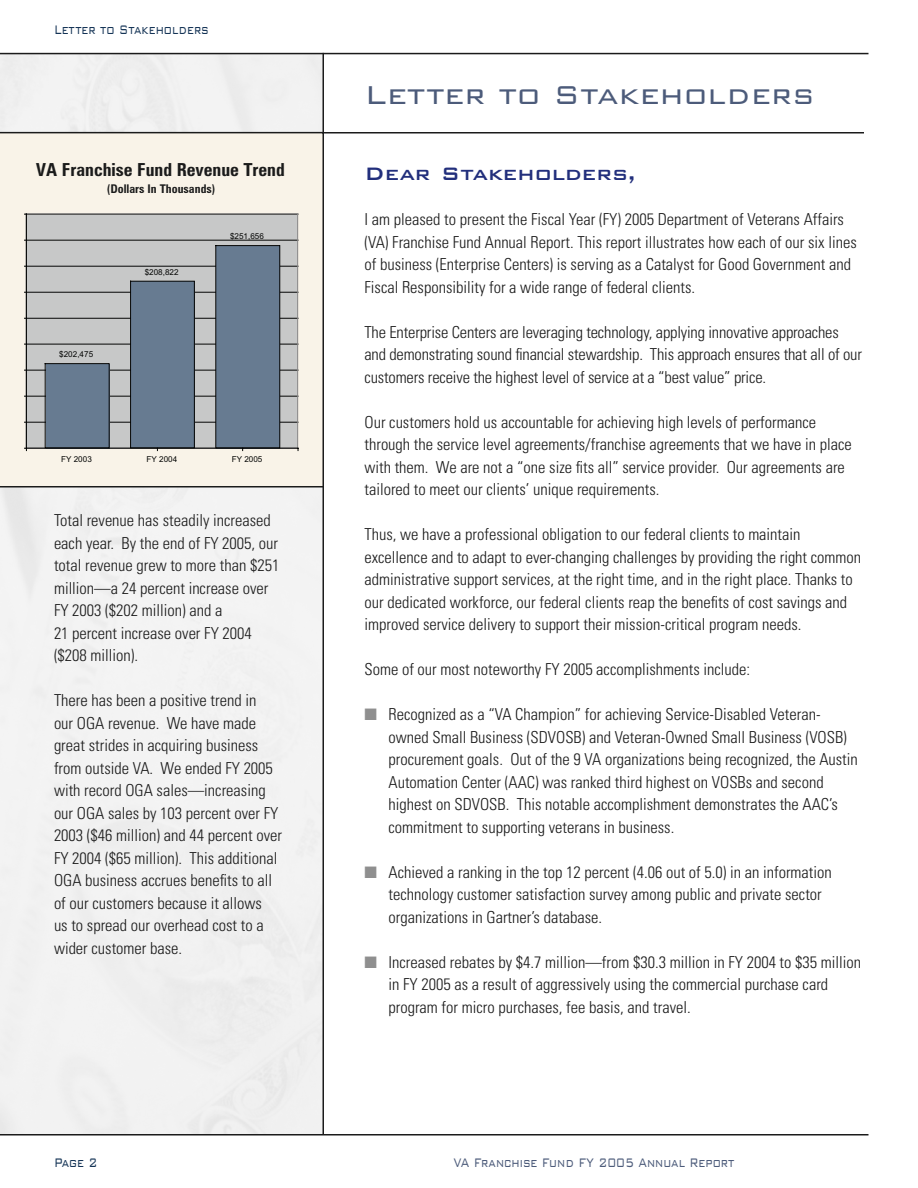
<style>
.page{position:relative;width:918px;height:1188px;background:#fff}
.page>*{position:absolute;margin:0;border:0;box-sizing:border-box;transform-origin:0 0}
.t1{font:300 34.5px "Bank Gothic BT";color:#4c5b7a}
.t2{font:500 24px "Bank Gothic BT";color:#222f7c}
.t3{font:18px "Zurich Bold Condensed BT";color:#1b1b1b}
.t4{font:300 condensed 16.5px/22.5px "Univers";color:#1b1b1b}
.t5{font:300 16.5px "Bank Gothic BT";color:#4c5b7a;scale:.72 1}
.t6{font:300 16.5px "Bank Gothic BT";color:#153456;scale:.72 1}
.t7{font:12px "Zurich Bold Condensed BT";color:#1b1b1b}
.t8{font:8.1px "Arial";color:#040504}
.s1{color:#8f8f8f}
</style>
<div class="page">
<hr style="left:0;top:53px;width:868px;height:1px;background:#1b1b1b">
<hr style="left:0;top:1134px;width:868px;height:2px;background:#1b1b1b">
<hr style="left:322px;top:53px;width:2px;height:1081px;background:#1b1b1b">
<hr style="left:322px;top:132px;width:542px;height:2px;background:#1b1b1b">
<div style="left:0;top:132px;width:323px;height:356px;background:#f9f3e8"></div>
<div style="left:26px;top:214px;width:272px;height:234px;background:#c7c8c8"></div>
<hr style="left:26px;top:422px;width:272px;height:1px;background:#040504">
<hr style="left:26px;top:396px;width:272px;height:1px;background:#040504">
<hr style="left:26px;top:370px;width:272px;height:1px;background:#040504">
<hr style="left:26px;top:344px;width:272px;height:1px;background:#040504">
<hr style="left:26px;top:318px;width:272px;height:1px;background:#040504">
<hr style="left:26px;top:292px;width:272px;height:1px;background:#040504">
<hr style="left:26px;top:266px;width:272px;height:1px;background:#040504">
<hr style="left:26px;top:240px;width:272px;height:1px;background:#040504">
<div style="left:26px;top:213px;width:272px;height:235px;border:1px solid #888787"></div>
<div style="left:46px;top:364px;width:64px;height:84px;background:#677b91"></div>
<div style="left:45px;top:363px;width:65px;height:85px;border:1px solid #040504"></div>
<div style="left:131px;top:282px;width:64px;height:166px;background:#677b91"></div>
<div style="left:130px;top:281px;width:65px;height:167px;border:1px solid #040504"></div>
<div style="left:216px;top:246px;width:64px;height:202px;background:#677b91"></div>
<div style="left:215px;top:245px;width:65px;height:203px;border:1px solid #040504"></div>
<hr style="left:26px;top:214px;width:1px;height:234px;background:#040504">
<hr style="left:26px;top:448px;width:272px;height:1px;background:#040504">
<p class="t6" style="left:54px;top:21px;width:217px">Letter to Stakeholders</p>
<p class="t3" style="left:36px;top:159px;width:250px">VA Franchise Fund Revenue Trend</p>
<p class="t7" style="left:107px;top:181px;width:110px">(Dollars In Thousands)</p>
<p class="t8" style="left:59px;top:350px;width:35px">$202,475</p>
<p class="t8" style="left:145px;top:268px;width:35px">$208,822</p>
<p class="t8" style="left:230px;top:232px;width:35px">$251,656</p>
<p class="t8" style="left:61px;top:455px;width:32px">FY 2003</p>
<p class="t8" style="left:147px;top:455px;width:32px">FY 2004</p>
<p class="t8" style="left:232px;top:455px;width:32px">FY 2005</p>
<p class="t4" style="left:54px;top:509px;width:227px">Total revenue has steadily increased each year. By the end of FY 2005, our total revenue grew to more than $251 million—a 24 percent increase over<br>FY 2003 ($202 million) and a<br>21 percent increase over FY 2004 ($208 million).</p>
<p class="t4" style="left:54px;top:689px;width:230px">There has been a positive trend in<br>our OGA revenue. We have made great strides in acquiring business from outside VA. We ended FY 2005 with record OGA sales—increasing our OGA sales by 103 percent over FY 2003 ($46 million) and 44 percent over FY 2004 ($65 million). This additional OGA business accrues benefits to all of our customers because it allows<br>us to spread our overhead cost to a wider customer base.</p>
<p class="t6" style="left:54px;top:1153px;width:43px">Page</p>
<h1 class="t1" style="left:364px;top:77px;width:451px">Letter to Stakeholders</h1>
<h2 class="t2" style="left:364px;top:161px;width:273px">Dear Stakeholders,</h2>
<p class="t4" style="left:364px;top:208px;width:494px">I am pleased to present the Fiscal Year (FY) 2005 Department of Veterans Affairs (VA) Franchise Fund Annual Report. This report illustrates how each of our six lines of business (Enterprise Centers) is serving as a Catalyst for Good Government and Fiscal Responsibility for a wide range of federal clients.</p>
<p class="t4" style="left:364px;top:321px;width:499px">The Enterprise Centers are leveraging technology, applying innovative approaches and demonstrating sound financial stewardship. This approach ensures that all of our customers receive the highest level of service at a “best value” price.</p>
<p class="t4" style="left:364px;top:411px;width:489px">Our customers hold us accountable for achieving high levels of performance through the service level agreements/franchise agreements that we have in place with them. We are not a “one size fits all” service provider. Our agreements are tailored to meet our clients’ unique requirements.</p>
<p class="t4" style="left:364px;top:523px;width:498px">Thus, we have a professional obligation to our federal clients to maintain excellence and to adapt to ever-changing challenges by providing the right common administrative support services, at the right time, and in the right place. Thanks to our dedicated workforce, our federal clients reap the benefits of cost savings and improved service delivery to support their mission-critical program needs.</p>
<p class="t4" style="left:364px;top:658px;width:387px">Some of our most noteworthy FY 2005 accomplishments include:</p>
<p class="t4" style="left:388px;top:703px;width:471px;text-indent:-24px"><span class="s1">■</span> Recognized as a “VA Champion” for achieving Service-Disabled Veteran&shy;owned Small Business (SDVOSB) and Veteran-Owned Small Business (VOSB) procurement goals. Out of the 9 VA organizations being recognized, the Austin Automation Center (AAC) was ranked third highest on VOSBs and second highest on SDVOSB. This notable accomplishment demonstrates the AAC’s commitment to supporting veterans in business.</p>
<p class="t4" style="left:388px;top:861px;width:445px;text-indent:-24px"><span class="s1">■</span> Achieved a ranking in the top 12 percent (4.06 out of 5.0) in an information technology customer satisfaction survey among public and private sector organizations in Gartner’s database.</p>
<p class="t4" style="left:388px;top:951px;width:474px;text-indent:-24px"><span class="s1">■</span> Increased rebates by $4.7 million—from $30.3 million in FY 2004 to $35 million in FY 2005 as a result of aggressively using the commercial purchase card program for micro purchases, fee basis, and travel.</p>
<p class="t5" style="left:454px;top:1153px;width:392px">VA Franchise Fund FY 2005 Annual Report</p>
</div>
